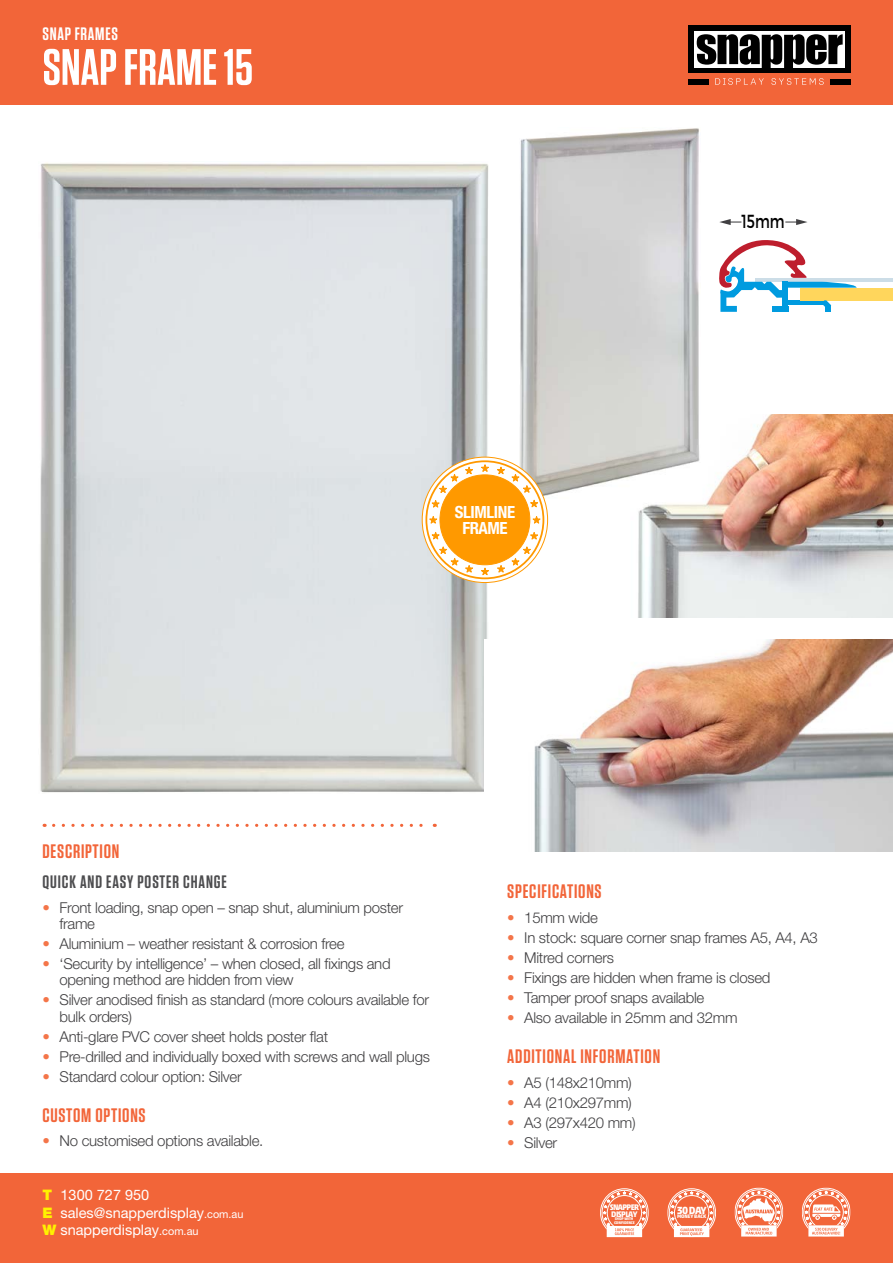
<style>
.page{position:relative;width:893px;height:1263px;background:#fff}
.page>*{position:absolute;margin:0;border:0;box-sizing:border-box;transform-origin:0 0}
.t1{font:600 51px "Tungsten";color:#fff}
.t2{font:600 19.5px "Tungsten";letter-spacing:.04em;color:#f26539}
.t3{font:18.9px "Montserrat";color:#000;scale:.75 1}
.t4{font:600 18px "Tungsten";letter-spacing:.05em;color:#4d4d4f}
.t5{font:600 18px "Tungsten";letter-spacing:.04em;color:#fff}
.t6{font:700 condensed 16.8px/15.6px "Helvetica Neue LT Std";letter-spacing:-.025em;color:#fff;text-align:center}
.t7{font:300 15px/16.2px "Helvetica Neue LT Std";letter-spacing:-.02em;color:#414042}
.t8{font:14.55px/17.4px "Helvetica Neue LT Std";color:#fff}
.t9{font:700 10.5px "Akko W01";color:#fff}
.t10{font:700 8.25px/6.4px "Akko W01";letter-spacing:-.075em;color:#fff}
.t11{font:700 5.25px "Akko W01";letter-spacing:-.015em;color:#fff}
.t12{font:700 3.9px/3.4px "Akko W01";letter-spacing:-.015em;color:#fff}
.s1{color:#f47549}
.s2{font-weight:900;color:#fff200}
.s3{font-size:10.95px}
</style>
<div class="page">
<svg style="left:54px;top:824px;width:381px;height:3px"></svg>
<img style="left:40px;top:163px;width:448px;height:630px">
<img style="left:638px;top:414px;width:255px;height:203px">
<img style="left:485px;top:640px;width:408px;height:212px">
<img style="left:520px;top:128px;width:180px;height:372px">
<svg style="left:422px;top:457px;width:126px;height:125px"></svg>
<svg style="left:426px;top:461px;width:117px;height:117px"></svg>
<div style="left:425px;top:460px;width:119px;height:119px;border:2px solid #f90;border-radius:50%"></div>
<svg style="left:480px;top:464px;width:10px;height:8px"></svg>
<svg style="left:496px;top:466px;width:36px;height:27px"></svg>
<svg style="left:529px;top:500px;width:10px;height:8px"></svg>
<svg style="left:532px;top:516px;width:9px;height:8px"></svg>
<svg style="left:529px;top:532px;width:10px;height:8px"></svg>
<svg style="left:496px;top:546px;width:36px;height:27px"></svg>
<svg style="left:480px;top:567px;width:10px;height:9px"></svg>
<svg style="left:438px;top:546px;width:36px;height:27px"></svg>
<svg style="left:431px;top:532px;width:9px;height:8px"></svg>
<svg style="left:428px;top:516px;width:10px;height:8px"></svg>
<svg style="left:431px;top:500px;width:9px;height:8px"></svg>
<svg style="left:438px;top:466px;width:36px;height:28px"></svg>
<div style="left:440px;top:475px;width:90px;height:90px;background:#f90;border-radius:50%"></div>
<div style="left:800px;top:288px;width:93px;height:12px;background:#ffd65c"></div>
<hr style="left:756px;top:278px;width:137px;height:4px;background:#ccdde7">
<svg style="left:719px;top:240px;width:138px;height:72px"></svg>
<svg style="left:719px;top:219px;width:22px;height:6px"></svg>
<svg style="left:785px;top:219px;width:22px;height:6px"></svg>
<div style="left:0;top:1174px;width:893px;height:89px;background:#f26539"></div>
<svg style="left:802px;top:1188px;width:48px;height:48px"></svg>
<svg style="left:667px;top:1188px;width:49px;height:49px"></svg>
<svg style="left:735px;top:1188px;width:48px;height:48px"></svg>
<svg style="left:600px;top:1188px;width:49px;height:49px"></svg>
<div style="left:0;top:0;width:893px;height:104px;background:#f26539"></div>
<div style="left:688px;top:26px;width:162px;height:47px;background:#000"></div>
<div style="left:694px;top:31px;width:151px;height:36px;background:#fff"></div>
<div style="left:688px;top:79px;width:21px;height:5px;background:#000"></div>
<div style="left:829px;top:79px;width:21px;height:5px;background:#000"></div>
<svg style="left:697px;top:34px;width:146px;height:34px"></svg>
<svg style="left:771px;top:78px;width:53px;height:7px"></svg>
<svg style="left:715px;top:78px;width:49px;height:7px"></svg>
<p class="t5" style="left:43px;top:24px;width:77px">SNAP FRAMES</p>
<h1 class="t1" style="left:43px;top:40px;width:212px">SNAP FRAME 15</h1>
<p class="t6" style="left:455px;top:504px;width:62px">SLIMLINE<br>FRAME</p>
<p class="t3" style="left:741px;top:210px;width:59px">15mm</p>
<h2 class="t2" style="left:43px;top:841px;width:78px">DESCRIPTION</h2>
<p class="t4" style="left:43px;top:872px;width:186px">QUICK AND EASY POSTER CHANGE</p>
<p class="t7" style="left:60px;top:899px;width:345px;text-indent:-17px"><span class="s1">•</span> Front loading, snap open – snap shut, aluminium poster frame</p>
<p class="t7" style="left:43px;top:935px;width:303px"><span class="s1">•</span> Aluminium – weather resistant &amp; corrosion free</p>
<p class="t7" style="left:60px;top:955px;width:333px;text-indent:-17px"><span class="s1">•</span> ‘Security by intelligence’ – when closed, all fixings and opening method are hidden from view</p>
<p class="t7" style="left:60px;top:992px;width:371px;text-indent:-17px"><span class="s1">•</span> Silver anodised finish as standard (more colours available for bulk orders)</p>
<p class="t7" style="left:43px;top:1028px;width:287px"><span class="s1">•</span> Anti-glare PVC cover sheet holds poster flat</p>
<p class="t7" style="left:43px;top:1048px;width:389px"><span class="s1">•</span> Pre-drilled and individually boxed with screws and wall plugs</p>
<p class="t7" style="left:43px;top:1068px;width:201px"><span class="s1">•</span> Standard colour option: Silver</p>
<h2 class="t2" style="left:43px;top:1104px;width:105px">CUSTOM OPTIONS</h2>
<p class="t7" style="left:43px;top:1132px;width:222px"><span class="s1">•</span> No customised options available.</p>
<p class="t8" style="left:43px;top:1186px;width:203px"><span class="s2">T</span> 1300 727 950<br><span class="s2">E</span> sales@snapperdisplay<span class="s3">.com.au<br></span><span class="s2">W</span> snapperdisplay<span class="s3">.com.au</span></p>
<h2 class="t2" style="left:507px;top:881px;width:96px">SPECIFICATIONS</h2>
<p class="t7" style="left:507px;top:909px;width:92px"><span class="s1">•</span> 15mm wide</p>
<p class="t7" style="left:507px;top:929px;width:312px"><span class="s1">•</span> In stock: square corner snap frames A5, A4, A3</p>
<p class="t7" style="left:507px;top:949px;width:108px"><span class="s1">•</span> Mitred corners</p>
<p class="t7" style="left:507px;top:969px;width:265px"><span class="s1">•</span> Fixings are hidden when frame is closed</p>
<p class="t7" style="left:507px;top:989px;width:199px"><span class="s1">•</span> Tamper proof snaps available</p>
<p class="t7" style="left:507px;top:1009px;width:232px"><span class="s1">•</span> Also available in 25mm and 32mm</p>
<h2 class="t2" style="left:507px;top:1046px;width:154px">ADDITIONAL INFORMATION</h2>
<p class="t7" style="left:507px;top:1074px;width:126px"><span class="s1">•</span> A5 (148x210mm)</p>
<p class="t7" style="left:507px;top:1094px;width:126px"><span class="s1">•</span> A4 (210x297mm)</p>
<p class="t7" style="left:507px;top:1114px;width:130px"><span class="s1">•</span> A3 (297x420 mm)</p>
<p class="t7" style="left:507px;top:1134px;width:51px"><span class="s1">•</span> Silver</p>
<p class="t10" style="left:610px;top:1204px;width:31px">SNAPPER<br>DISPLAY</p>
<p class="t12" style="left:614px;top:1217px;width:22px">SHOP WITH<br>CONFIDENCE</p>
<p class="t9" style="left:677px;top:1203px;width:31px">30 DAY</p>
<p class="t11" style="left:677px;top:1213px;width:31px">MONEY BACK</p>
</div>
